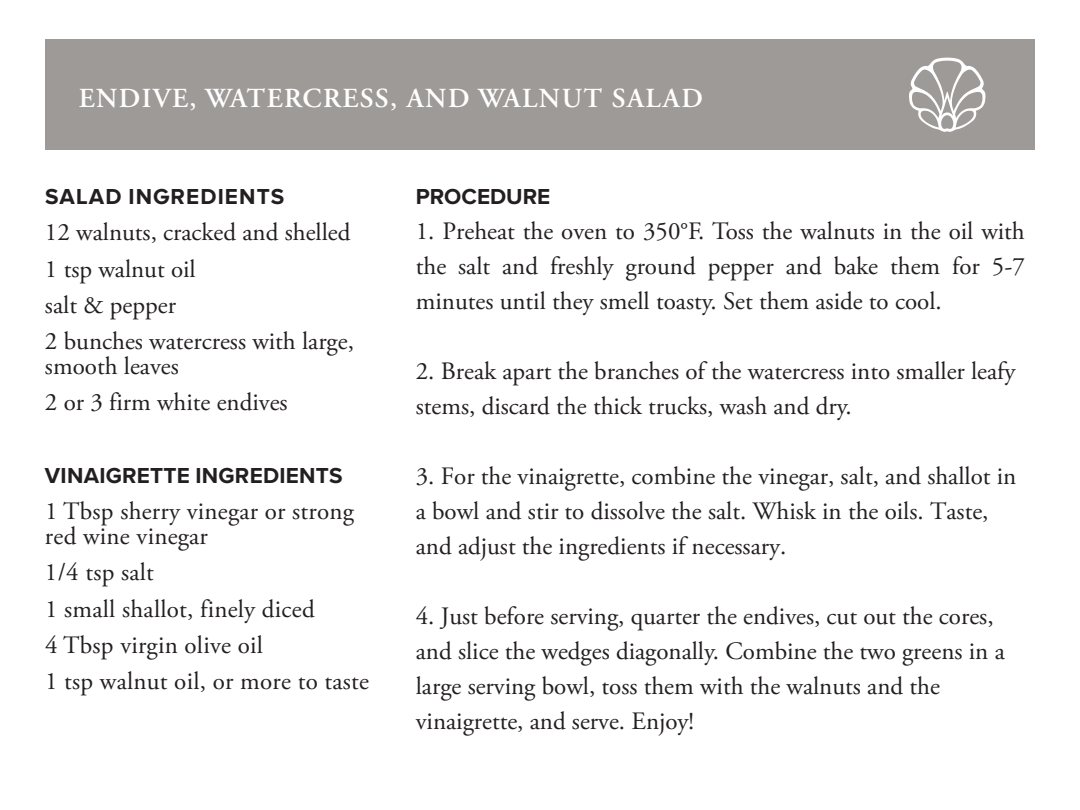
<style>
.page{position:relative;width:1080px;height:810px;background:#fff}
.page>*{position:absolute;margin:0;border:0;box-sizing:border-box;transform-origin:0 0}
.t1{font:600 27.5px "Adobe Garamond Pro";letter-spacing:.05em;color:#fff}
.t2{font:25px/35px "Adobe Garamond Pro";color:#231f20}
.t3{font:700 22.5px "Proxima Nova";letter-spacing:.01em;color:#231f20}
.t4{font:700 22.5px "Proxima Nova A";letter-spacing:.05em;color:#231f20}
.t5{font:700 22.5px "Proxima Nova A";color:#231f20}
</style>
<div class="page">
<div style="left:45px;top:39px;width:990px;height:110px;background:#9e9a98"></div>
<svg style="left:909px;top:58px;width:77px;height:74px"></svg>
<p class="t1" style="left:79px;top:82px;width:626px">ENDIVE, WATERCRESS, AND WALNUT SALAD</p>
<p class="t4" style="left:45px;top:184px;width:241px">SALAD INGREDIENTS</p>
<p class="t2" style="left:45px;top:215px;width:310px;line-height:36.2px">12 walnuts, cracked and shelled<br>1 tsp walnut oil<br>salt &amp; pepper<br>2 bunches watercress with large,</p>
<p class="t2" style="left:45px;top:349px;width:244px;line-height:36.2px">smooth leaves<br>2 or 3 firm white endives</p>
<p class="t3" style="left:45px;top:459px;width:299px">VINAIGRETTE INGREDIENTS</p>
<p class="t2" style="left:45px;top:500px;width:310px;line-height:25px">1 Tbsp sherry vinegar or strong red wine vinegar</p>
<p class="t2" style="left:45px;top:555px;width:326px;line-height:36.2px">1/4 tsp salt<br>1 small shallot, finely diced<br>4 Tbsp virgin olive oil<br>1 tsp walnut oil, or more to taste</p>
<p class="t5" style="left:416px;top:184px;width:136px">PROCEDURE</p>
<p class="t2" style="left:416px;top:215px;width:611px;text-align:justify">1. Preheat the oven to 350°F. Toss the walnuts in the oil with the salt and freshly ground pepper and bake them for 5-7 minutes until they smell toasty. Set them aside to cool.</p>
<p class="t2" style="left:416px;top:355px;width:601px">2. Break apart the branches of the watercress into smaller leafy stems, discard the thick trucks, wash and dry.</p>
<p class="t2" style="left:416px;top:460px;width:602px">3. For the vinaigrette, combine the vinegar, salt, and shallot in a bowl and stir to dissolve the salt. Whisk in the oils. Taste, and adjust the ingredients if necessary.</p>
<p class="t2" style="left:416px;top:600px;width:590px">4. Just before serving, quarter the endives, cut out the cores, and slice the wedges diagonally. Combine the two greens in a large serving bowl, toss them with the walnuts and the vinaigrette, and serve. Enjoy!</p>
</div>
